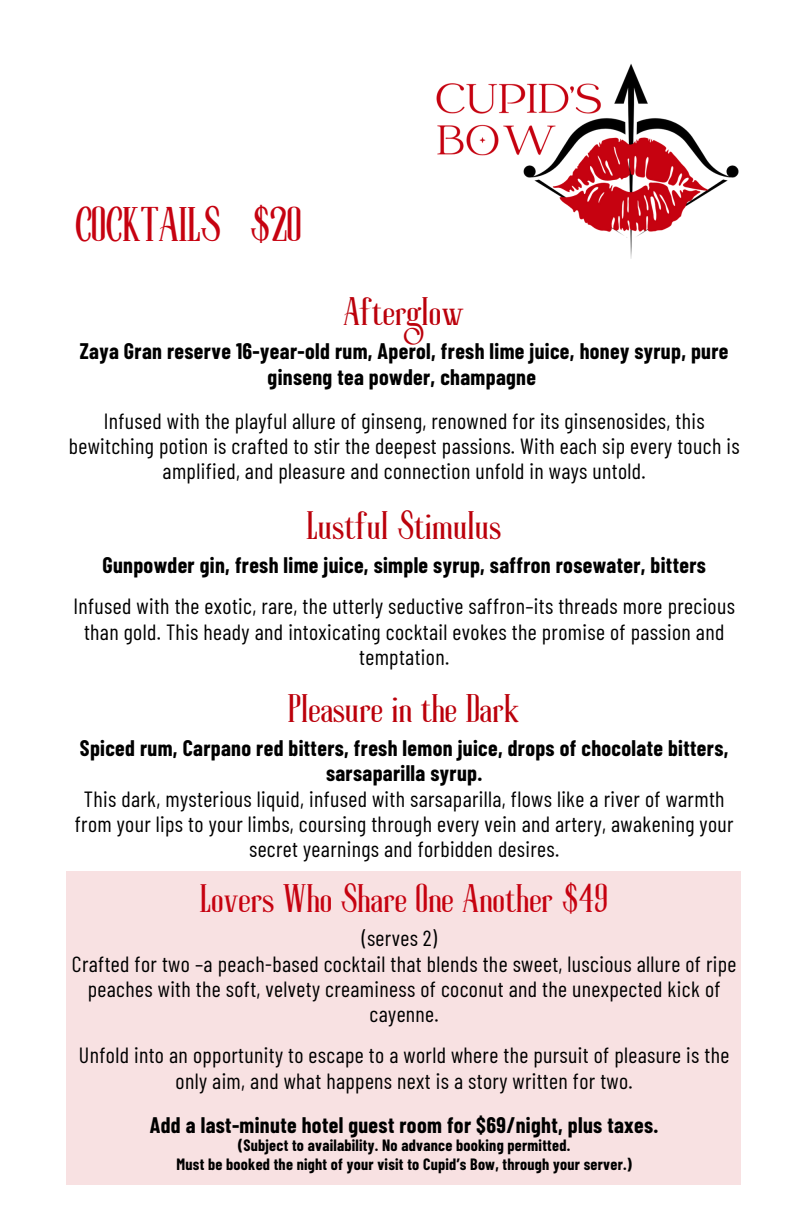
<style>
.page{position:relative;width:792px;height:1224px;background:#fff}
.page>*{position:absolute;margin:0;border:0;box-sizing:border-box;transform-origin:0 0}
.t1{font:44px "Roller Coaster";color:#c60210}
.t2{font:36px "Roller Coaster";letter-spacing:.015em;color:#bb010b}
.t3{font:36px "Roller Coaster";letter-spacing:.015em;color:#c60210}
.t4{font:22px/25.4px "Barlow Condensed";letter-spacing:.015em;color:#000;text-align:center}
.t5{font:700 22px/25.4px "Barlow Condensed";letter-spacing:.015em;color:#000;text-align:center}
.t6{font:700 16px "Barlow Condensed";letter-spacing:.015em;color:#000}
.s1{font-weight:700}
</style>
<div class="page">
<div style="left:66px;top:871px;width:674px;height:314px;background:#f8e1e2"></div>
<img style="left:436px;top:63px;width:303px;height:195px">
<h2 class="t1" style="left:76px;top:208px;width:228px">COCKTAILS $20</h2>
<p class="t2" style="left:344px;top:298px;width:122px">Afterglow</p>
<p class="t5" style="left:80px;top:338px;width:650px">Zaya Gran reserve 16-year-old rum, Aperol, fresh lime juice, honey syrup, pure ginseng tea powder, champagne</p>
<h1 class="t4" style="left:69px;top:407px;width:672px">Infused with the playful allure of ginseng, renowned for its ginsenosides, this bewitching potion is crafted to stir the deepest passions. With each sip every touch is amplified, and pleasure and connection unfold in ways untold.</h1>
<h2 class="t2" style="left:307px;top:512px;width:196px">Lustful Stimulus</h2>
<h2 class="t5" style="left:102px;top:552px;width:605px">Gunpowder gin, fresh lime juice, simple syrup, saffron rosewater, bitters</h2>
<h2 class="t4" style="left:73px;top:593px;width:663px">Infused with the exotic, rare, the utterly seductive saffron–its threads more precious than gold. This heady and intoxicating cocktail evokes the promise of passion and temptation.</h2>
<h2 class="t2" style="left:288px;top:695px;width:233px">Pleasure in the Dark</h2>
<h2 class="t4" style="left:75px;top:734px;width:660px"><span class="s1">Spiced rum, Carpano red bitters, fresh lemon juice, drops of chocolate bitters, sarsaparilla syrup.<br></span>This dark, mysterious liquid, infused with sarsaparilla, flows like a river of warmth from your lips to your limbs, coursing through every vein and artery, awakening your secret yearnings and forbidden desires.</h2>
<h2 class="t3" style="left:200px;top:885px;width:409px">Lovers Who Share One Another $49</h2>
<h2 class="t4" style="left:72px;top:925px;width:666px">(serves 2)<br>Crafted for two –a peach-based cocktail that blends the sweet, luscious allure of ripe peaches with the soft, velvety creaminess of coconut and the unexpected kick of cayenne.</h2>
<h2 class="t4" style="left:79px;top:1042px;width:652px">Unfold into an opportunity to escape to a world where the pursuit of pleasure is the only aim, and what happens next is a story written for two.</h2>
<h2 class="t5" style="left:150px;top:1111px;width:510px">Add a last-minute hotel guest room for $69/night, plus taxes.</h2>
<h2 class="t6" style="left:238px;top:1135px;width:334px">(Subject to availability. No advance booking permitted.</h2>
<h2 class="t6" style="left:177px;top:1154px;width:457px">Must be booked the night of your visit to Cupid’s Bow, through your server.)</h2>
</div>
